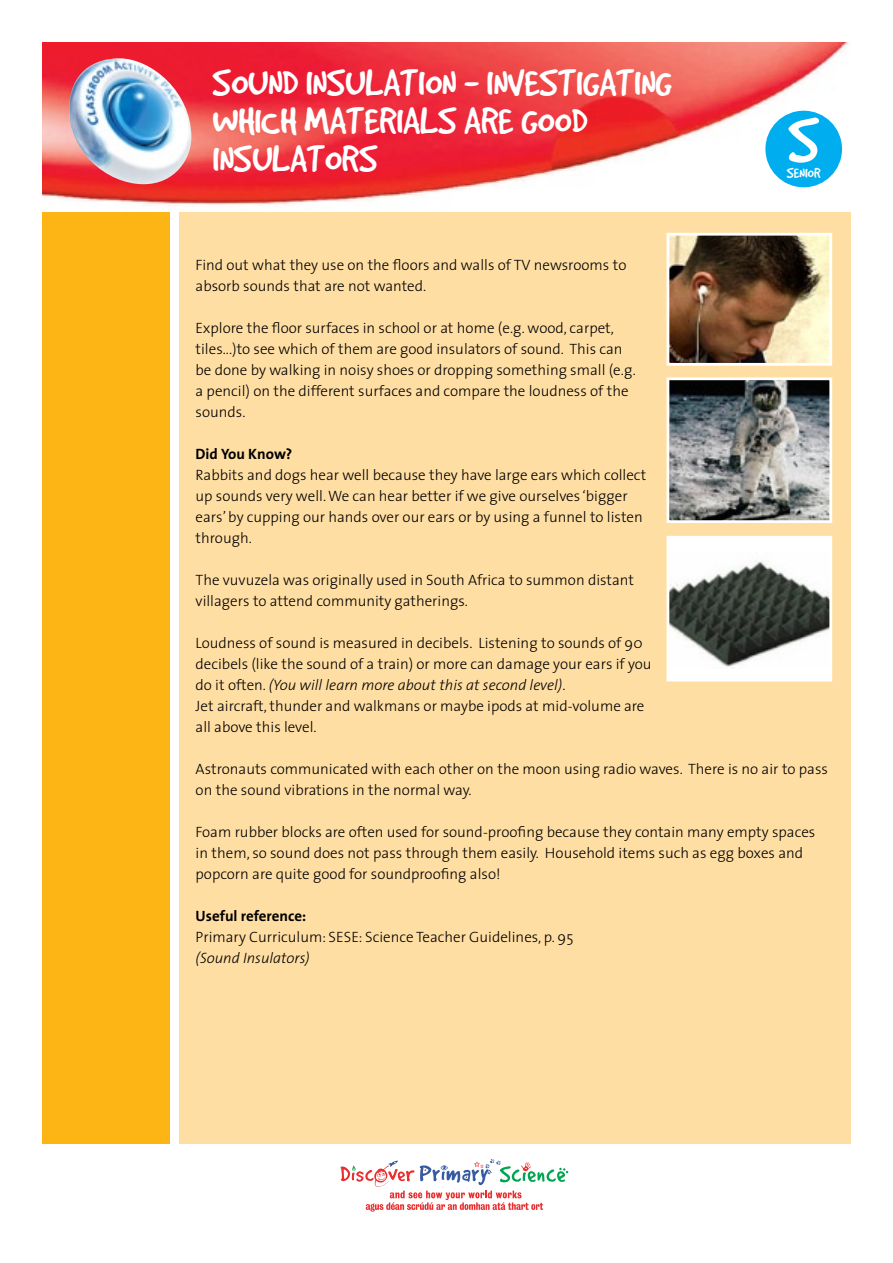
<style>
.page{position:relative;width:893px;height:1263px;background:#fff}
.page>*{position:absolute;margin:0;border:0;box-sizing:border-box;transform-origin:0 0}
.t1{font:70.35px "Good Dog Cool";color:#fff}
.t2{font:41.85px/37.8px "Good Dog Cool";color:#fff}
.t3{font:15.9px "Good Dog Cool";color:#fff}
.t4{font:300 15px/21px "The Sans";color:#000}
.t5{font:700 15px "The Sans";color:#000}
.t6{font:italic 300 15px "The Sans";color:#000}
.s1{font-style:italic}
</style>
<div class="page">
<img style="left:43px;top:43px;width:805px;height:162px">
<div style="left:43px;top:213px;width:127px;height:931px;background:#fdb415"></div>
<div style="left:179px;top:213px;width:671px;height:931px;background:#ffdea3"></div>
<svg style="left:341px;top:1159px;width:227px;height:52px"></svg>
<img style="left:69px;top:58px;width:122px;height:126px">
<img style="left:670px;top:237px;width:158px;height:125px">
<div style="left:666px;top:233px;width:166px;height:133px;border:3px solid #fff"></div>
<img style="left:670px;top:381px;width:158px;height:138px">
<div style="left:666px;top:377px;width:166px;height:146px;border:3px solid #fff"></div>
<div style="left:668px;top:537px;width:163px;height:143px;background:#fff"></div>
<img style="left:670px;top:560px;width:158px;height:107px">
<div style="left:666px;top:536px;width:166px;height:145px;border:3px solid #fff"></div>
<div style="left:765px;top:111px;width:77px;height:76px;background:#00aeef;border-radius:50%"></div>
<h2 class="t2" style="left:213px;top:64px;width:461px">SOUND INSULATION - INVESTIGATING<br>WHICH MATERIALS ARE GOOD<br>INSULATORS</h2>
<h1 class="t1" style="left:788px;top:106px;width:33px">S</h1>
<p class="t3" style="left:787px;top:165px;width:35px">SENIOR</p>
<p class="t4" style="left:196px;top:254px;width:432px">Find out what they use on the floors and walls of TV newsrooms to absorb sounds that are not wanted.</p>
<p class="t4" style="left:196px;top:317px;width:442px">Explore the floor surfaces in school or at home (e.g. wood, carpet, tiles...)to see which of them are good insulators of sound. This can be done by walking in noisy shoes or dropping something small (e.g. a pencil) on the different surfaces and compare the loudness of the sounds.</p>
<p class="t5" style="left:196px;top:442px;width:98px">Did You Know?</p>
<p class="t4" style="left:196px;top:464px;width:452px">Rabbits and dogs hear well because they have large ears which collect up sounds very well. We can hear better if we give ourselves ‘bigger ears’ by cupping our hands over our ears or by using a funnel to listen through.</p>
<p class="t4" style="left:196px;top:569px;width:440px">The vuvuzela was originally used in South Africa to summon distant villagers to attend community gatherings.</p>
<p class="t4" style="left:196px;top:632px;width:457px">Loudness of sound is measured in decibels. Listening to sounds of 90 decibels (like the sound of a train) or more can damage your ears if you do it often. <span class="s1">(You will learn more about this at second level)</span>.<br>Jet aircraft, thunder and walkmans or maybe ipods at mid-volume are all above this level.</p>
<p class="t4" style="left:196px;top:758px;width:634px">Astronauts communicated with each other on the moon using radio waves. There is no air to pass on the sound vibrations in the normal way.</p>
<p class="t4" style="left:196px;top:821px;width:621px">Foam rubber blocks are often used for sound-proofing because they contain many empty spaces in them, so sound does not pass through them easily. Household items such as egg boxes and popcorn are quite good for soundproofing also!</p>
<p class="t5" style="left:196px;top:904px;width:112px">Useful reference:</p>
<p class="t4" style="left:196px;top:926px;width:379px">Primary Curriculum: SESE: Science Teacher Guidelines, p. 95</p>
<p class="t6" style="left:196px;top:946px;width:116px">(Sound Insulators)</p>
</div>
